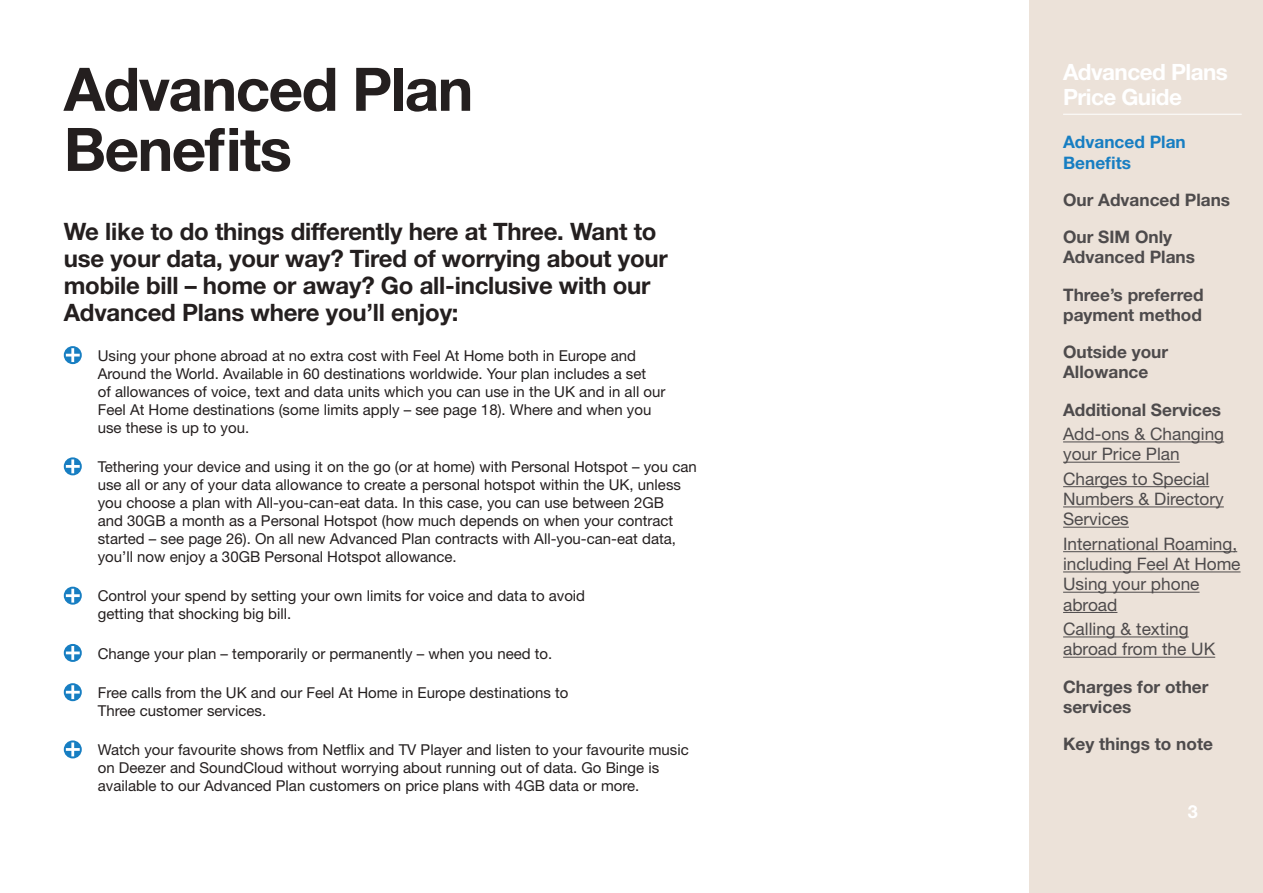
<style>
.page{position:relative;width:1263px;height:893px;background:#fff}
.page>*{position:absolute;margin:0;border:0;box-sizing:border-box;transform-origin:0 0}
.t1{font:700 60.15px "Helvetica Neue LT";letter-spacing:-.025em;color:#241f1f}
.t2{font:700 24px/27px "Helvetica Neue LT";letter-spacing:-.01em;color:#241f1f}
.t3{font:700 22.5px "Helvetica Neue LT";letter-spacing:-.025em;color:#fff}
.t4{font:700 18px "Helvetica Neue LT";color:#fff}
.t5{font:17.25px/20.2px "Helvetica Neue LT";color:#4e4b4c}
.t6{font:700 17.25px/37.2px "Helvetica Neue LT";color:#4e4b4c}
.t7{font:700 17.25px/20.2px "Helvetica Neue LT";color:#177ec2}
.t8{font:15px/18px "Helvetica Neue LT";color:#241f1f}
</style>
<div class="page">
<div style="left:1029px;top:0;width:234px;height:893px;background:#ece2d9"></div>
<hr style="left:1063px;top:114px;width:179px;height:1px;background:#fff">
<svg style="left:64px;top:346px;width:18px;height:18px"></svg>
<svg style="left:64px;top:457px;width:18px;height:18px"></svg>
<svg style="left:64px;top:587px;width:18px;height:18px"></svg>
<svg style="left:64px;top:644px;width:18px;height:18px"></svg>
<svg style="left:64px;top:683px;width:18px;height:18px"></svg>
<svg style="left:64px;top:740px;width:18px;height:18px"></svg>
<hr style="left:1063px;top:441px;width:161px;height:1px;background:#4e4b4c">
<hr style="left:1063px;top:462px;width:117px;height:1px;background:#4e4b4c">
<hr style="left:1063px;top:486px;width:146px;height:1px;background:#4e4b4c">
<hr style="left:1063px;top:506px;width:161px;height:1px;background:#4e4b4c">
<hr style="left:1063px;top:527px;width:66px;height:1px;background:#4e4b4c">
<hr style="left:1063px;top:551px;width:174px;height:1px;background:#4e4b4c">
<hr style="left:1063px;top:571px;width:177px;height:1px;background:#4e4b4c">
<hr style="left:1063px;top:592px;width:136px;height:1px;background:#4e4b4c">
<hr style="left:1063px;top:612px;width:54px;height:1px;background:#4e4b4c">
<hr style="left:1063px;top:636px;width:126px;height:1px;background:#4e4b4c">
<hr style="left:1063px;top:657px;width:152px;height:1px;background:#4e4b4c">
<h1 class="t1" style="left:64px;top:52px;width:411px">Advanced Plan</h1>
<h1 class="t1" style="left:64px;top:112px;width:230px">Benefits</h1>
<h2 class="t2" style="left:64px;top:218px;width:606px">We like to do things differently here at Three. Want to use your data, your way? Tired of worrying about your mobile bill – home or away? Go all-inclusive with our Advanced Plans where you’ll enjoy:</h2>
<p class="t8" style="left:98px;top:346px;width:569px">Using your phone abroad at no extra cost with Feel At Home both in Europe and Around the World. Available in 60 destinations worldwide. Your plan includes a set<br>of allowances of voice, text and data units which you can use in the UK and in all our Feel At Home destinations (some limits apply – see page 18). Where and when you use these is up to you.</p>
<p class="t8" style="left:98px;top:457px;width:600px">Tethering your device and using it on the go (or at home) with Personal Hotspot – you can use all or any of your data allowance to create a personal hotspot within the UK, unless you choose a plan with All‑you-can‑eat data. In this case, you can use between 2GB<br>and 30GB a month as a Personal Hotspot (how much depends on when your contract started – see page 26). On all new Advanced Plan contracts with All‑you-can‑eat data, you’ll now enjoy a 30GB Personal Hotspot allowance.</p>
<p class="t8" style="left:98px;top:587px;width:489px">Control your spend by setting your own limits for voice and data to avoid getting that shocking big bill.</p>
<p class="t8" style="left:98px;top:644px;width:456px">Change your plan – temporarily or permanently – when you need to.</p>
<p class="t8" style="left:98px;top:683px;width:472px">Free calls from the UK and our Feel At Home in Europe destinations to<br>Three customer services.</p>
<p class="t8" style="left:98px;top:740px;width:592px">Watch your favourite shows from Netflix and TV Player and listen to your favourite music on Deezer and SoundCloud without worrying about running out of data. Go Binge is available to our Advanced Plan customers on price plans with 4GB data or more.</p>
<h3 class="t3" style="left:1063px;top:58px;width:166px">Advanced Plans</h3>
<h3 class="t3" style="left:1063px;top:83px;width:120px">Price Guide</h3>
<p class="t7" style="left:1063px;top:132px;width:124px">Advanced Plan<br>Benefits</p>
<p class="t6" style="left:1063px;top:181px;width:169px">Our Advanced Plans<br>Our SIM Only</p>
<p class="t6" style="left:1063px;top:238px;width:142px">Advanced Plans<br>Three’s preferred</p>
<p class="t6" style="left:1063px;top:296px;width:140px">payment method<br>Outside your</p>
<p class="t6" style="left:1063px;top:353px;width:160px">Allowance<br>Additional Services</p>
<p class="t5" style="left:1063px;top:424px;width:163px">Add-ons &amp; Changing your Price Plan</p>
<p class="t5" style="left:1063px;top:468px;width:162px">Charges to Special<br>Numbers &amp; Directory<br>Services</p>
<p class="t5" style="left:1063px;top:533px;width:179px">International Roaming, including Feel At Home<br>Using your phone abroad</p>
<p class="t5" style="left:1063px;top:619px;width:154px">Calling &amp; texting abroad from the UK</p>
<p class="t6" style="left:1063px;top:676px;width:147px;line-height:20.2px">Charges for other services</p>
<p class="t6" style="left:1063px;top:725px;width:151px">Key things to note</p>
<p class="t4" style="left:1188px;top:801px;width:12px">3</p>
</div>
